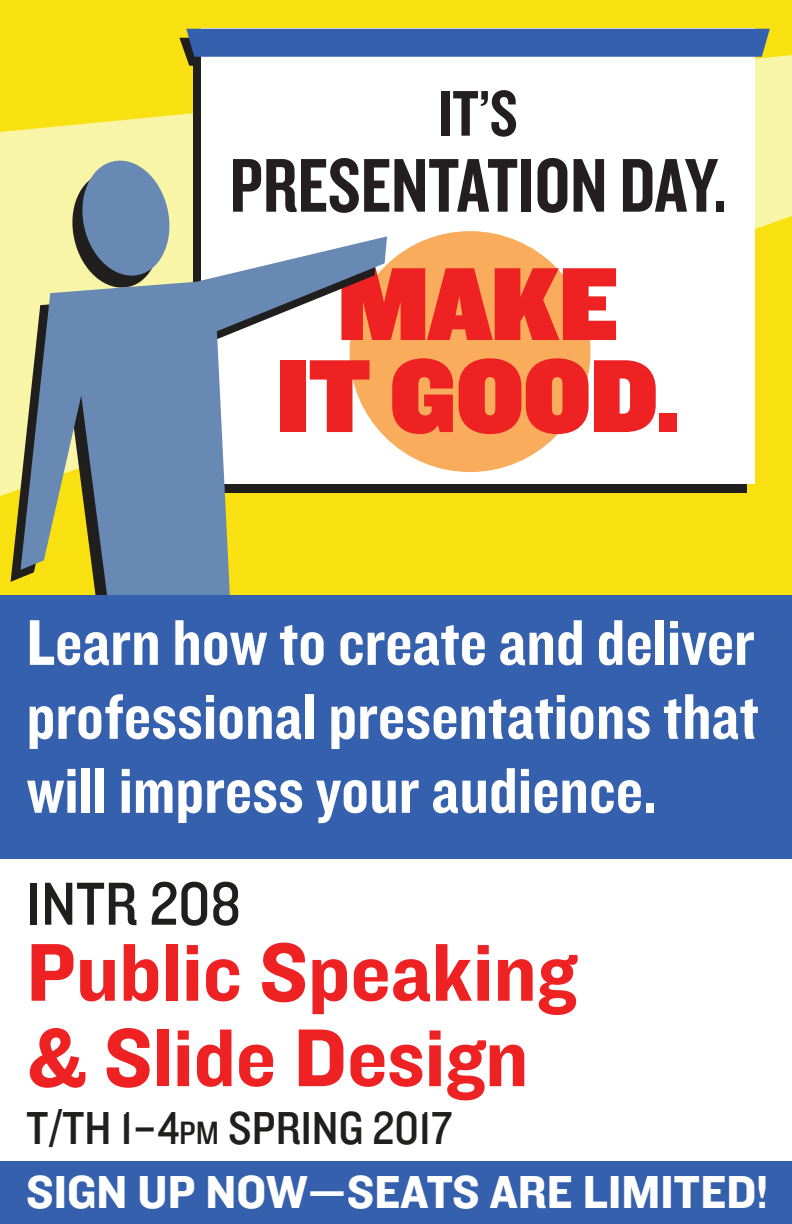
<style>
.page{position:relative;width:792px;height:1224px;background:#fff}
.page>*{position:absolute;margin:0;border:0;box-sizing:border-box;transform-origin:0 0}
.t1{font:107.8px/92px "Knockout 91 Ultmt Middlewt";color:#ee2123;text-align:center}
.t2{font:85px/85.4px "Knockout 51 Middleweight";color:#ee2123}
.t3{font:79px "Knockout 49 Liteweight";color:#231f20}
.t4{font:67px/74px "Knockout 50 Welterweight";color:#fff;text-align:justify}
.t5{font:67px "Knockout 49 Liteweight";color:#231f20}
.t6{font:63px "Knockout 30 Junior Welterwt";color:#211e1e}
.t7{font:48px "Knockout 51 Middleweight";color:#fff}
.t8{font:48px "Knockout 30 Junior Welterwt";color:#211e1e}
.s1{font-size:33.6px}
</style>
<div class="page">
<div style="left:0;top:0;width:792px;height:653px;background:#f9e010"></div>
<svg style="left:0;top:55px;width:792px;height:441px"></svg>
<div style="left:201px;top:29px;width:554px;height:455px;background:#fff"></div>
<svg style="left:179px;top:29px;width:591px;height:37px"></svg>
<div style="left:350px;top:231px;width:241px;height:241px;background:#f9ac5b;border-radius:50%"></div>
<div style="left:0;top:1162px;width:792px;height:62px;background:#3560ad"></div>
<svg style="left:11px;top:248px;width:10px;height:334px;background:#d9d37f"></svg>
<svg style="left:21px;top:236px;width:366px;height:359px"></svg>
<svg style="left:68px;top:158px;width:105px;height:132px;background:#8b9c9e"></svg>
<div style="left:0;top:595px;width:792px;height:264px;background:#3560ad"></div>
<p class="t5" style="left:438px;top:71px;width:81px">IT’S</p>
<p class="t3" style="left:230px;top:135px;width:498px">PRESENTATION DAY.</p>
<h1 class="t1" style="left:277px;top:253px;width:404px">MAKE<br>IT GOOD.</h1>
<p class="t4" style="left:27px;top:603px;width:733px">Learn how to create and deliver professional presentations that will impress your audience.</p>
<p class="t6" style="left:27px;top:861px;width:216px">INTR 208</p>
<p class="t2" style="left:27px;top:926px;width:552px">Public Speaking &amp; Slide Design</p>
<p class="t8" style="left:27px;top:1096px;width:427px">T/TH 1–4<span class="s1">PM</span> SPRING 2017</p>
<p class="t7" style="left:27px;top:1160px;width:743px">SIGN UP NOW—SEATS ARE LIMITED!</p>
</div>
